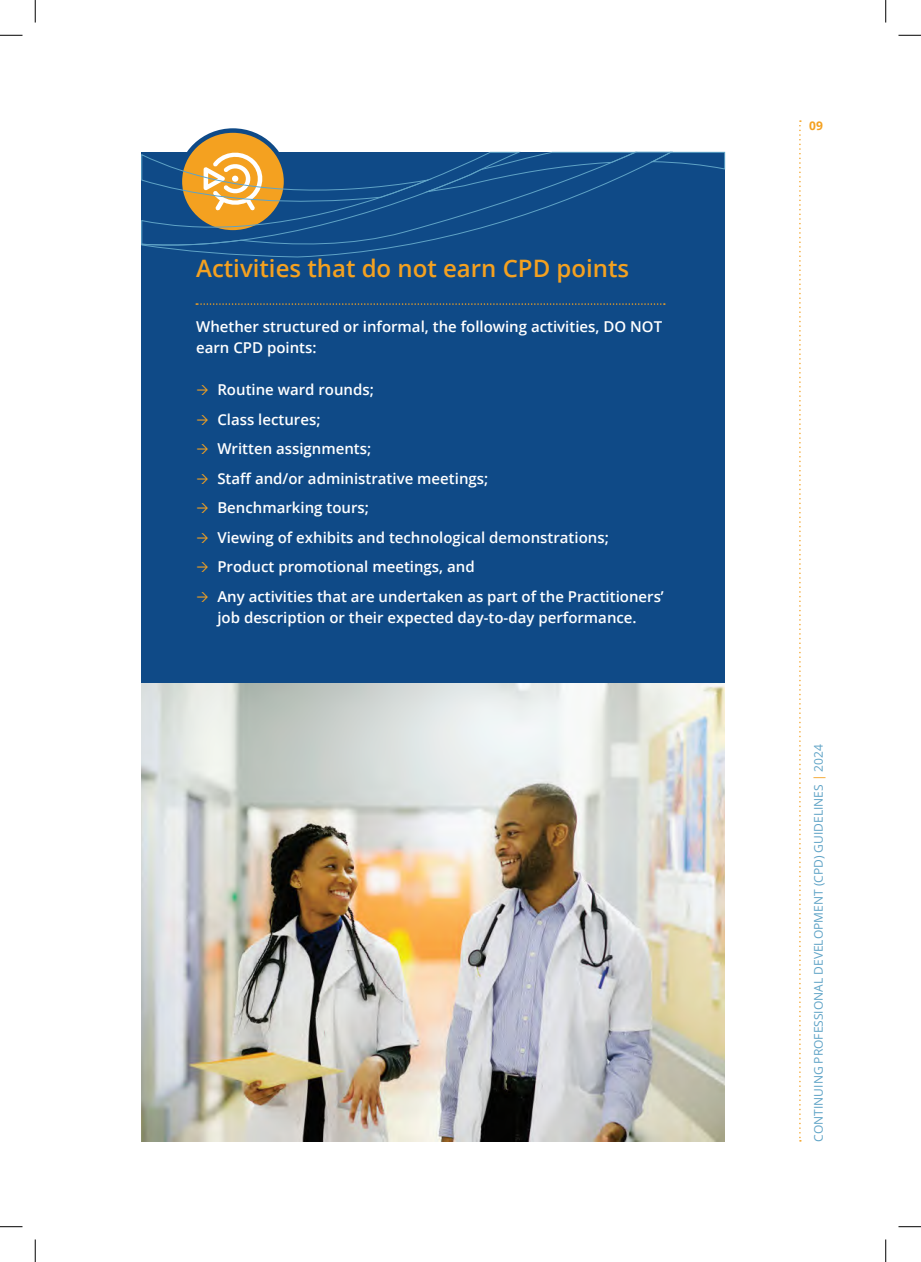
<style>
.page{position:relative;width:921px;height:1262px;background:#fff}
.page>*{position:absolute;margin:0;border:0;box-sizing:border-box;transform-origin:0 0}
.t1{font:600 24px "Open Sans";color:#f4a120}
.t2{font:600 15px/29.5px "Open Sans";color:#fff}
.t3{font:12px "Open Sans";color:#5fa3c6}
.t4{font:700 12px "Open Sans";color:#f4a120}
.s1{color:#f4a120}
</style>
<div class="page">
<svg style="left:799px;top:120px;width:2px;height:1021px"></svg>
<div style="left:142px;top:152px;width:583px;height:531px;background:#0f4a87"></div>
<svg style="left:180px;top:130px;width:106px;height:102px"></svg>
<svg style="left:141px;top:245px;width:267px;height:12px"></svg>
<svg style="left:141px;top:150px;width:584px;height:95px"></svg>
<svg style="left:196px;top:303px;width:469px;height:2px"></svg>
<img style="left:142px;top:683px;width:583px;height:458px">
<svg style="left:0;top:35px;width:22px;height:1px"></svg>
<svg style="left:898px;top:35px;width:23px;height:1px"></svg>
<svg style="left:0;top:1226px;width:22px;height:1px"></svg>
<svg style="left:898px;top:1226px;width:23px;height:1px"></svg>
<svg style="left:35px;top:0;width:1px;height:23px"></svg>
<svg style="left:35px;top:1239px;width:1px;height:22px"></svg>
<svg style="left:885px;top:0;width:1px;height:23px"></svg>
<svg style="left:885px;top:1239px;width:1px;height:22px"></svg>
<h1 class="t1" style="left:196px;top:252px;width:435px">Activities that do not earn CPD points</h1>
<p class="t2" style="left:196px;top:316px;width:468px;line-height:21px">Whether structured or informal, the following activities, DO NOT earn CPD points:</p>
<p class="t2" style="left:217px;top:374px;width:448px">Routine ward rounds;<br>Class lectures;<br>Written assignments;<br>Staff and/or administrative meetings;<br>Benchmarking tours;<br>Viewing of exhibits and technological demonstrations; Product promotional meetings, and<br>Any activities that are undertaken as part of the Practitioners’</p>
<p class="t2" style="left:217px;top:602px;width:421px">job description or their expected day-to-day performance.</p>
<p class="t4" style="left:809px;top:117px;width:15px">09</p>
<p class="t3" style="left:810px;top:1141px;width:399px;rotate:-90deg">CONTINUING PROFESSIONAL DEVELOPMENT (CPD) GUIDELINES <span class="s1">|</span> 2024</p>
</div>
